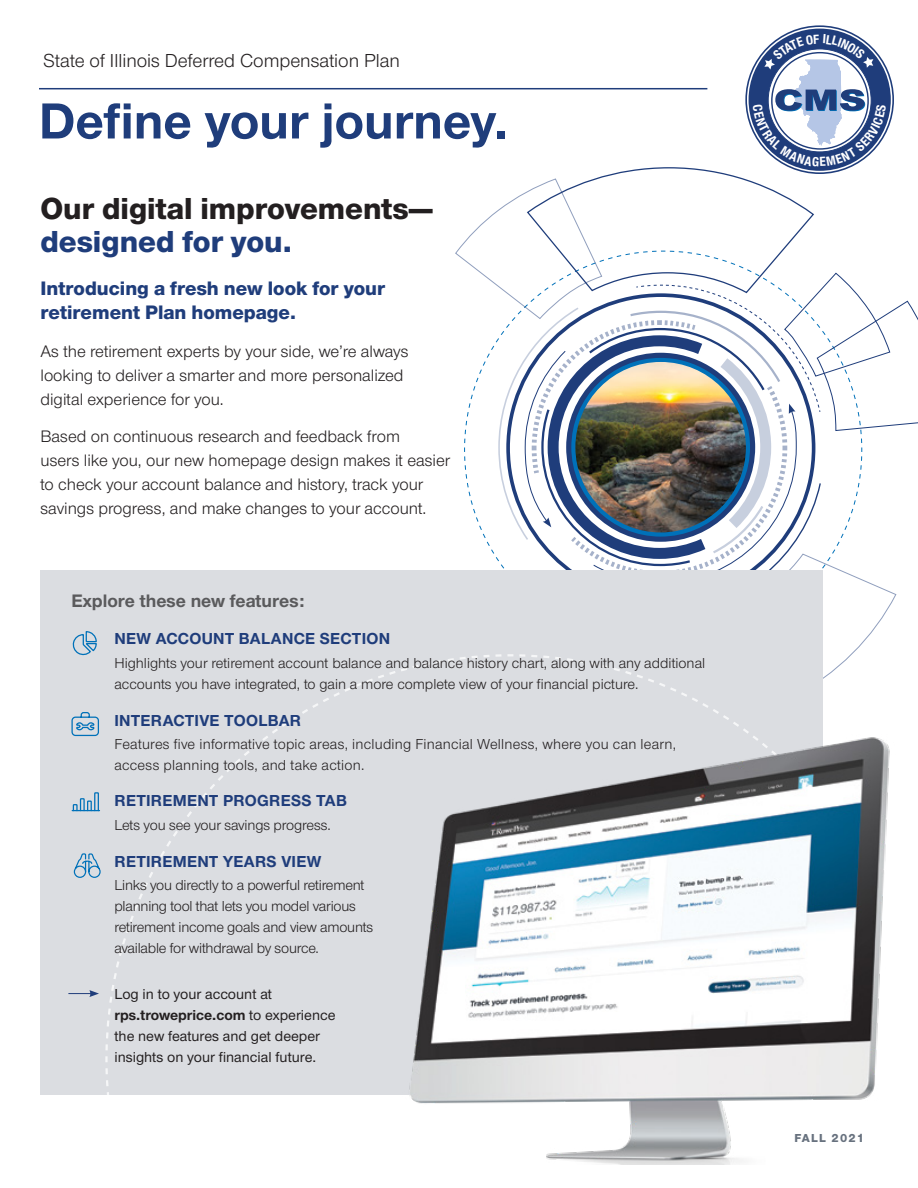
<style>
.page{position:relative;width:918px;height:1188px;background:#fff}
.page>*{position:absolute;margin:0;border:0;box-sizing:border-box;transform-origin:0 0}
.t1{font:700 52.5px "Nimbus Sans Novus";color:#1f3d7b}
.t2{font:800 31.5px "Nimbus Sans Novus";color:#231f20}
.t3{font:800 31.5px "Nimbus Sans Novus";color:#1f3d7b}
.t4{font:800 20.25px/24px "Nimbus Sans Novus";color:#1f3d7b}
.t5{font:19.5px "Nimbus Sans Novus";color:#231f20}
.t6{font:700 18.75px "Nimbus Sans Novus";color:#5a5a5c}
.t7{font:17.25px/24px "Nimbus Sans Novus";color:#231f20}
.t8{font:700 16.5px "Nimbus Sans Novus";letter-spacing:.015em;color:#1f3d7b}
.t9{font:15px/21px "Nimbus Sans Novus";color:#231f20}
.t10{font:500 15px/21px "Nimbus Sans Novus";color:#231f20}
.t11{font:800 12px "Nimbus Sans Novus";letter-spacing:.1em;color:#67717e}
.s1{font-weight:700}
</style>
<div class="page">
<hr style="left:39px;top:88px;width:668px;height:1px;background:#1f3d7b">
<div style="left:40px;top:570px;width:784px;height:525px;background:#dbdde1"></div>
<svg style="left:72px;top:631px;width:25px;height:25px"></svg>
<svg style="left:71px;top:712px;width:28px;height:25px"></svg>
<svg style="left:71px;top:792px;width:29px;height:20px"></svg>
<svg style="left:73px;top:854px;width:28px;height:24px"></svg>
<svg style="left:68px;top:990px;width:31px;height:7px"></svg>
<img style="left:409px;top:726px;width:481px;height:438px">
<svg style="left:455px;top:34px;width:463px;height:643px"></svg>
<h3 class="t5" style="left:44px;top:48px;width:358px">State of Illinois Deferred Compensation Plan</h3>
<h1 class="t1" style="left:39px;top:86px;width:471px">Define your journey.</h1>
<h2 class="t2" style="left:40px;top:186px;width:394px">Our digital improvements—</h2>
<h2 class="t3" style="left:40px;top:219px;width:253px">designed for you.</h2>
<h3 class="t4" style="left:40px;top:275px;width:346px">Introducing a fresh new look for your retirement Plan homepage.</h3>
<p class="t7" style="left:40px;top:339px;width:370px">As the retirement experts by your side, we’re always looking to deliver a smarter and more personalized digital experience for you.</p>
<p class="t7" style="left:40px;top:424px;width:411px">Based on continuous research and feedback from<br>users like you, our new homepage design makes it easier to check your account balance and history, track your savings progress, and make changes to your account.</p>
<p class="t6" style="left:71px;top:588px;width:235px">Explore these new features:</p>
<p class="t8" style="left:114px;top:628px;width:277px">NEW ACCOUNT BALANCE SECTION</p>
<p class="t9" style="left:114px;top:652px;width:592px">Highlights your retirement account balance and balance history chart, along with any additional accounts you have integrated, to gain a more complete view of your financial picture.</p>
<p class="t8" style="left:114px;top:709px;width:188px">INTERACTIVE TOOLBAR</p>
<p class="t9" style="left:114px;top:733px;width:563px">Features five informative topic areas, including Financial Wellness, where you can learn, access planning tools, and take action.</p>
<p class="t8" style="left:114px;top:790px;width:234px">RETIREMENT PROGRESS TAB</p>
<p class="t9" style="left:114px;top:814px;width:218px">Lets you see your savings progress.</p>
<p class="t8" style="left:114px;top:850px;width:208px">RETIREMENT YEARS VIEW</p>
<p class="t9" style="left:114px;top:874px;width:260px">Links you directly to a powerful retirement planning tool that lets you model various retirement income goals and view amounts available for withdrawal by source.</p>
<p class="t10" style="left:114px;top:983px;width:223px">Log in to your account at <span class="s1">rps.troweprice.com</span> to experience the new features and get deeper insights on your financial future.</p>
<p class="t11" style="left:794px;top:1130px;width:71px">FALL 2021</p>
</div>
